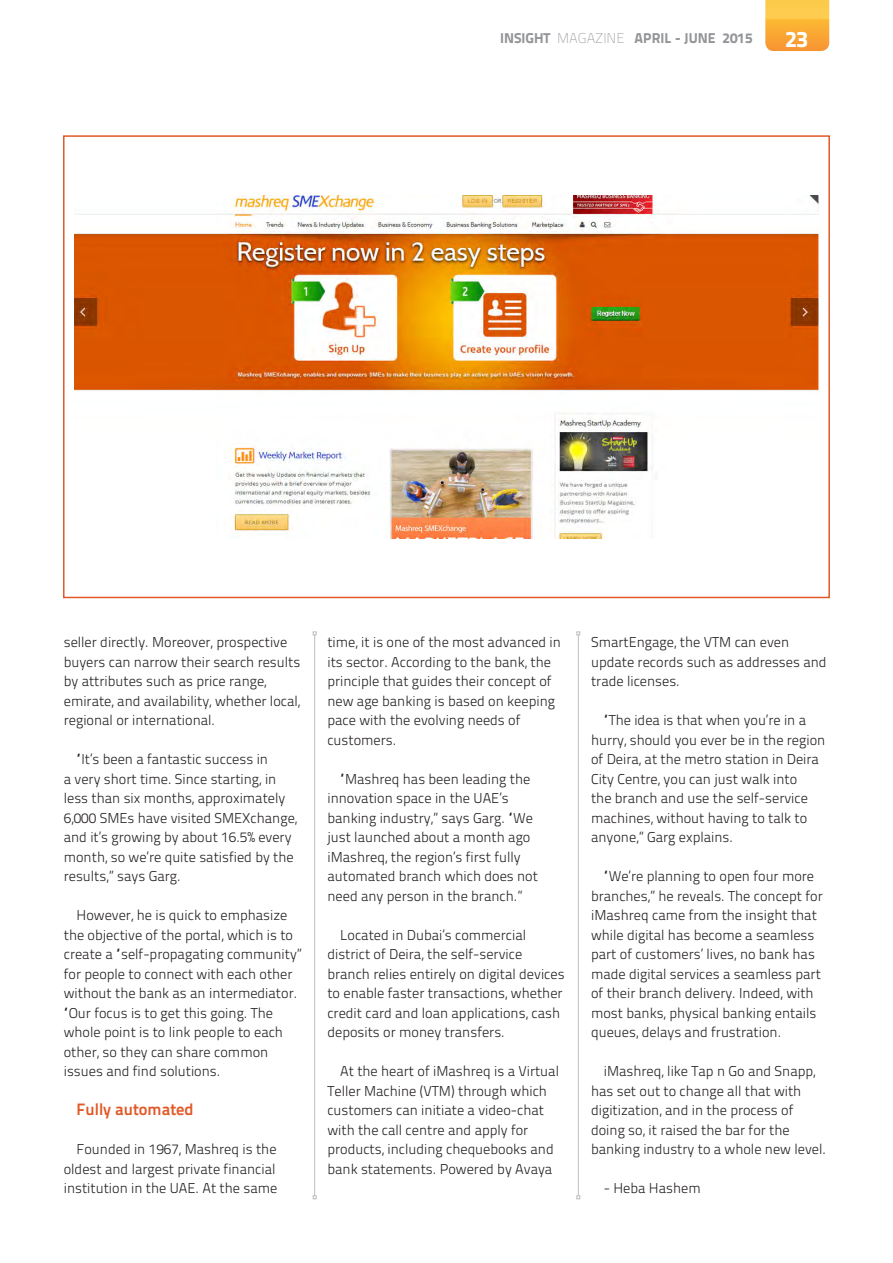
<style>
.page{position:relative;width:893px;height:1263px;background:#fff}
.page>*{position:absolute;margin:0;border:0;box-sizing:border-box;transform-origin:0 0}
.Headline_XBold_52_47{font:800 22.5px "Titillium Text 22 L";color:#fff}
.Body_Copy_Light{font:700 16.5px "Titillium Text 22 L";color:#e25826}
.Body_Copy_Light-2{font:300 14.25px/19.5px "Titillium Text 22 L";color:#231f20}
.t1{font:800 14.25px "Titillium Text 22 L";color:#939598}
.s1{font-weight:100}
</style>
<div class="page">
<img style="left:74px;top:195px;width:745px;height:343px">
<div style="left:63px;top:135px;width:767px;height:463px;border:2px solid #e25826"></div>
<hr style="left:314px;top:635px;width:1px;height:561px;background:#bcbdc0">
<svg style="left:313px;top:631px;width:4px;height:4px"></svg>
<svg style="left:313px;top:1195px;width:4px;height:4px"></svg>
<hr style="left:578px;top:635px;width:1px;height:561px;background:#bcbdc0">
<svg style="left:576px;top:631px;width:4px;height:4px"></svg>
<svg style="left:576px;top:1195px;width:4px;height:4px"></svg>
<svg style="left:765px;top:0;width:64px;height:51px;background:#fbb53f"></svg>
<p class="t1" style="left:500px;top:27px;width:254px">INSIGHT <span class="s1">MAGAZINE</span> APRIL - JUNE 2015</p>
<p class="Headline_XBold_52_47" style="left:785px;top:21px;width:25px">23</p>
<p class="Body_Copy_Light-2" style="left:64px;top:632px;width:238px">seller directly. Moreover, prospective buyers can narrow their search results by attributes such as price range, emirate, and availability, whether local, regional or international.</p>
<p class="Body_Copy_Light-2" style="left:64px;top:749px;width:235px;text-indent:13px">“It’s been a fantastic success in<br>a very short time. Since starting, in less than six months, approximately 6,000 SMEs have visited SMEXchange, and it’s growing by about 16.5% every month, so we’re quite satisfied by the results,” says Garg.</p>
<p class="Body_Copy_Light-2" style="left:64px;top:905px;width:240px;text-indent:13px">However, he is quick to emphasize the objective of the portal, which is to create a “self-propagating community” for people to connect with each other without the bank as an intermediator. “Our focus is to get this going. The whole point is to link people to each other, so they can share common issues and find solutions.</p>
<p class="Body_Copy_Light" style="left:77px;top:1097px;width:119px">Fully automated</p>
<p class="Body_Copy_Light-2" style="left:64px;top:1139px;width:215px;text-indent:13px">Founded in 1967, Mashreq is the oldest and largest private financial institution in the UAE. At the same</p>
<p class="Body_Copy_Light-2" style="left:327px;top:632px;width:235px">time, it is one of the most advanced in its sector. According to the bank, the principle that guides their concept of new age banking is based on keeping pace with the evolving needs of customers.</p>
<p class="Body_Copy_Light-2" style="left:327px;top:768px;width:212px;text-indent:13px">“Mashreq has been leading the innovation space in the UAE’s banking industry,” says Garg. “We just launched about a month ago iMashreq, the region’s first fully automated branch which does not need any person in the branch.”</p>
<p class="Body_Copy_Light-2" style="left:327px;top:924px;width:239px;text-indent:13px">Located in Dubai’s commercial district of Deira, the self-service branch relies entirely on digital devices to enable faster transactions, whether credit card and loan applications, cash deposits or money transfers.</p>
<p class="Body_Copy_Light-2" style="left:327px;top:1061px;width:233px;text-indent:13px">At the heart of iMashreq is a Virtual Teller Machine (VTM) through which customers can initiate a video-chat with the call centre and apply for products, including chequebooks and bank statements. Powered by Avaya</p>
<p class="Body_Copy_Light-2" style="left:591px;top:632px;width:237px">SmartEngage, the VTM can even update records such as addresses and trade licenses.</p>
<p class="Body_Copy_Light-2" style="left:591px;top:710px;width:236px;text-indent:13px">“The idea is that when you’re in a hurry, should you ever be in the region of Deira, at the metro station in Deira City Centre, you can just walk into<br>the branch and use the self-service machines, without having to talk to anyone,” Garg explains.</p>
<p class="Body_Copy_Light-2" style="left:591px;top:866px;width:233px;text-indent:13px">“We’re planning to open four more branches,” he reveals. The concept for iMashreq came from the insight that while digital has become a seamless part of customers’ lives, no bank has made digital services a seamless part of their branch delivery. Indeed, with most banks, physical banking entails queues, delays and frustration.</p>
<p class="Body_Copy_Light-2" style="left:591px;top:1061px;width:236px;text-indent:13px">iMashreq, like Tap n Go and Snapp, has set out to change all that with digitization, and in the process of doing so, it raised the bar for the banking industry to a whole new level.</p>
<p class="Body_Copy_Light-2" style="left:604px;top:1178px;width:98px">- Heba Hashem</p>
</div>
